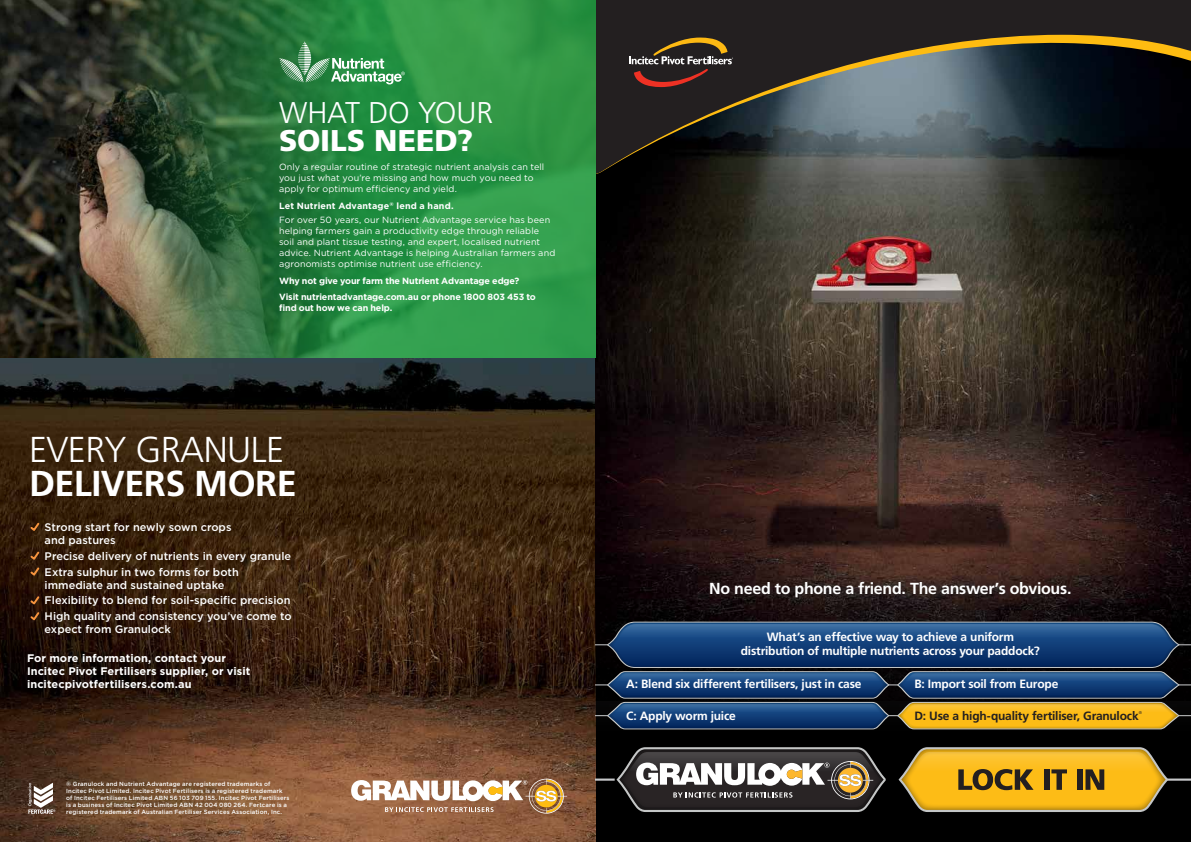
<style>
.page{position:relative;width:1191px;height:842px;background:#fff}
.page>*{position:absolute;margin:0;border:0;box-sizing:border-box;transform-origin:0 0}
.t1{font:300 36px "Frutiger";letter-spacing:-.015em;color:#fff}
.t2{font:700 36px "Frutiger";letter-spacing:-.015em;color:#fff}
.t3{font:300 30px "Frutiger";letter-spacing:-.005em;color:#fff}
.t4{font:900 30px "Frutiger";color:#fff}
.t5{font:700 16px "Frutiger";letter-spacing:-.02em;color:#fff}
.t6{font:700 12px/14px "Frutiger";letter-spacing:-.015em;color:#fff;text-align:center}
.t7{font:700 12px "Frutiger";letter-spacing:-.02em;color:#231f20}
.t8{font:500 11px/15.8px "Gotham";color:#fff}
.t9{font:700 11px/13px "Gotham";letter-spacing:.005em;color:#fff}
.t10{font:9px/11px "Gotham";letter-spacing:.01em;color:#fff}
.t11{font:700 9px/16.7px "Gotham";letter-spacing:-.015em;color:#fff}
.t12{font:500 6px/7px "Gotham";letter-spacing:.015em;color:#fff}
.t13{font:300 4.1px "Frutiger";color:#231f20}
.s1{font-weight:700}
</style>
<div class="page">
<div style="left:0;top:507px;width:1191px;height:335px;background:#000"></div>
<img style="left:0;top:357px;width:595px;height:485px">
<img style="left:595px;top:174px;width:596px;height:526px">
<hr style="left:595px;top:684px;width:596px;height:1px;background:#c7c8ca">
<hr style="left:595px;top:644px;width:596px;height:1px;background:#c7c8ca">
<hr style="left:595px;top:715px;width:596px;height:1px;background:#c7c8ca">
<svg style="left:606px;top:621px;width:575px;height:109px;background:#354e65"></svg>
<hr style="left:1159px;top:778px;width:32px;height:3px;background:#c7c8ca">
<svg style="left:898px;top:747px;width:271px;height:65px;background:#c89a25"></svg>
<hr style="left:595px;top:778px;width:19px;height:3px;background:#c7c8ca">
<svg style="left:613px;top:747px;width:273px;height:65px;background:#615d5a"></svg>
<div style="left:706px;top:577px;width:372px;height:27px;background:#231f20;opacity:.75"></div>
<svg style="left:37px;top:751px;width:278px;height:91px;background:#774f32"></svg>
<svg style="left:28px;top:783px;width:27px;height:31px"></svg>
<svg style="left:351px;top:778px;width:216px;height:36px;background:#bf9d81"></svg>
<svg style="left:29px;top:521px;width:12px;height:12px"></svg>
<svg style="left:29px;top:550px;width:12px;height:27px"></svg>
<svg style="left:29px;top:594px;width:12px;height:28px"></svg>
<svg style="left:595px;top:0;width:596px;height:174px;background:#343734"></svg>
<div style="left:623px;top:30px;width:114px;height:64px;background:#231f20;border-radius:8px"></div>
<svg style="left:629px;top:38px;width:104px;height:49px"></svg>
<svg style="left:0;top:0;width:595px;height:357px;background:#316f3b"></svg>
<svg style="left:279px;top:42px;width:126px;height:42px;background:#4f9d64"></svg>
<h2 class="t3" style="left:279px;top:96px;width:215px">WHAT DO YOUR</h2>
<h2 class="t4" style="left:279px;top:122px;width:196px">SOILS NEED?</h2>
<p class="t10" style="left:279px;top:162px;width:267px">Only a regular routine of strategic nutrient analysis can tell you just what you’re missing and how much you need to apply for optimum efficiency and yield.</p>
<p class="t10" style="left:279px;top:199px;width:273px;line-height:13.8px"><span class="s1">Let Nutrient Advantage</span><sup>®</sup> <span class="s1">lend a hand.<br></span>For over 50 years, our Nutrient Advantage service has been</p>
<p class="t10" style="left:279px;top:225px;width:278px">helping farmers gain a productivity edge through reliable soil and plant tissue testing, and expert, localised nutrient advice. Nutrient Advantage is helping Australian farmers and agronomists optimise nutrient use efficiency.</p>
<p class="t11" style="left:279px;top:272px;width:258px">Why not give your farm the Nutrient Advantage edge?<br>Visit nutrientadvantage.com.au or phone 1800 803 453 to</p>
<p class="t11" style="left:279px;top:300px;width:115px">find out how we can help.</p>
<h1 class="t1" style="left:29px;top:430px;width:257px">EVERY GRANULE</h1>
<h1 class="t2" style="left:29px;top:463px;width:269px">DELIVERS MORE</h1>
<p class="t8" style="left:45px;top:520px;width:188px;line-height:13px">Strong start for newly sown crops and pastures</p>
<p class="t8" style="left:45px;top:548px;width:248px">Precise delivery of nutrients in every granule<br>Extra sulphur in two forms for both</p>
<p class="t8" style="left:45px;top:576px;width:249px">immediate and sustained uptake<br>Flexibility to blend for soil-specific precision<br>High quality and consistency you’ve come to</p>
<p class="t8" style="left:45px;top:621px;width:128px">expect from Granulock</p>
<p class="t9" style="left:27px;top:652px;width:225px">For more information, contact your<br>Incitec Pivot Fertilisers supplier, or visit incitecpivotfertilisers.com.au</p>
<p class="t12" style="left:66px;top:780px;width:225px">® Granulock and Nutrient Advantage are registered trademarks of Incitec Pivot Limited. Incitec Pivot Fertilisers is a registered trademark of Incitec Fertilisers Limited ABN 56 103 709 155. Incitec Pivot Fertilisers is a business of Incitec Pivot Limited ABN 42 004 080 264. Fertcare is a registered trademark of Australian Fertiliser Services Association, Inc.</p>
<h3 class="t5" style="left:709px;top:579px;width:364px">No need to phone a friend. The answer’s obvious.</h3>
<h3 class="t6" style="left:741px;top:629px;width:300px">What’s an effective way to achieve a uniform distribution of multiple nutrients across your paddock?</h3>
<h3 class="t6" style="left:626px;top:677px;width:237px">A: Blend six different fertilisers, just in case</h3>
<h3 class="t6" style="left:914px;top:677px;width:145px">B: Import soil from Europe</h3>
<h3 class="t6" style="left:626px;top:709px;width:111px">C: Apply worm juice</h3>
<h3 class="t7" style="left:914px;top:709px;width:226px">D: Use a high-quality fertiliser, Granulock</h3>
<p class="t13" style="left:1138px;top:710px;width:5px">®</p>
</div>
